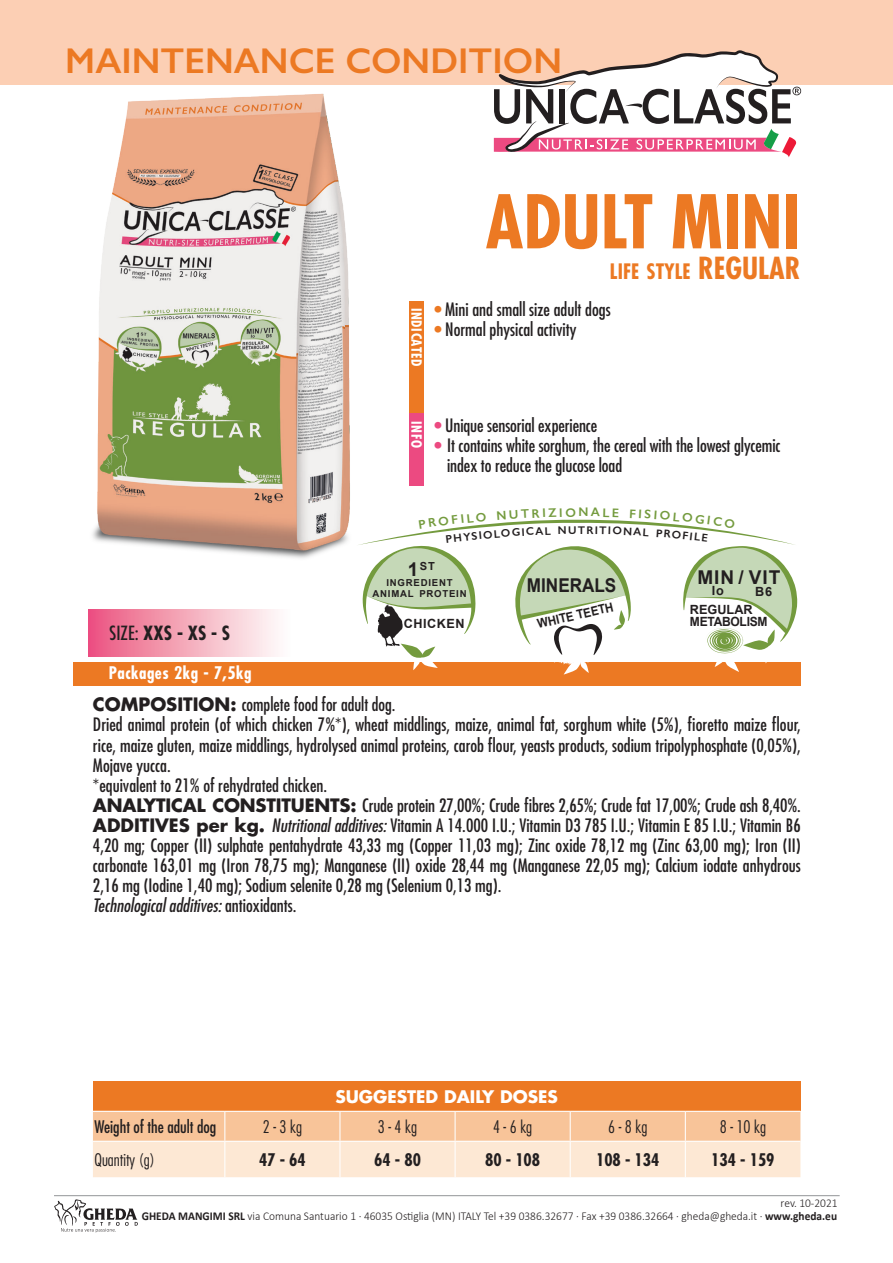
<style>
.page{position:relative;width:893px;height:1263px;background:#fff}
.page>*{position:absolute;margin:0;border:0;box-sizing:border-box;transform-origin:0 0}
.t1{font:700 condensed 71.85px "Futura Std";color:#ec7923}
.t2{font:600 36px "Gill Sans";color:#ec7923}
.t3{font:700 condensed 20.7px "Futura Std";color:#ec7923}
.t4{font:700 19.35px "Arial";color:#231f20}
.t5{font:700 condensed 19.05px "Futura Std";color:#231f20}
.t6{font:700 19.05px "Arial";color:#231f20;scale:.9 1}
.t7{font:700 19.05px "Arial";color:#231f20}
.t8{font:condensed 18px/20.1px "Futura Std";color:#231f20}
.t9{font:italic condensed 18px "Futura Std";color:#231f20}
.t10{font:300 condensed 16.95px "Futura Std";color:#231f20}
.t11{font:700 condensed 16.95px "Futura Std";color:#231f20}
.t12{font:700 16.95px "Futura Std";color:#fff}
.t13{font:condensed 16.95px "Futura Std";color:#231f20}
.t14{font:700 condensed 16.95px "Futura Std";letter-spacing:.03em;color:#fff}
.t15{font:700 condensed 13.8px "Futura Std";letter-spacing:.05em;color:#fff}
.t16{font:700 12.75px/11.6px "Arial";letter-spacing:-.025em;color:#231f20}
.t17{font:700 12.75px "Arial";color:#231f20;scale:.9 1}
.t18{font:700 12.75px "Arial";letter-spacing:.045em;color:#231f20}
.t19{font:700 12.75px "Arial";color:#231f20}
.t20{font:600 12.45px "Gill Sans";color:#749b3e}
.t21{font:700 12.3px "Arial";color:#231f20}
.t22{font:300 12px "Calibri";color:#231f20;scale:.95 1}
.t23{font:700 11.1px "Arial";color:#231f20}
.t24{font:600 11.1px "Gill Sans";color:#231f20}
.t25{font:700 9.6px/10.6px "Arial";letter-spacing:.08em;color:#231f20;text-align:center}
.s1{font-weight:400}
.s2{font-size:29.55px}
.s3{color:#ec7923}
.s4{color:#ec4a81}
.s5{font-size:19.05px}
.s6{font-weight:700;font-stretch:normal}
.s7{font-style:italic}
.s8{font-style:normal}
.s9{font-weight:700}
</style>
<div class="page">
<div style="left:73px;top:662px;width:728px;height:24px;background:#ec7923"></div>
<img style="left:30px;top:84px;width:378px;height:474px">
<div style="left:88px;top:610px;width:205px;height:47px;background:linear-gradient(to right,#eb557e,#fff)"></div>
<div style="left:409px;top:301px;width:15px;height:113px;background:#ec7923"></div>
<div style="left:409px;top:414px;width:15px;height:72px;background:#ec4a81"></div>
<div style="left:93px;top:1081px;width:707px;height:30px;background:#ec7923"></div>
<svg style="left:93px;top:1111px;width:707px;height:66px;background:#fad8ba"></svg>
<hr style="left:93px;top:1141px;width:132px;height:1px;background:#fff">
<hr style="left:225px;top:1141px;width:115px;height:1px;background:#fff">
<hr style="left:224px;top:1142px;width:1px;height:35px;background:#fff">
<hr style="left:340px;top:1141px;width:115px;height:1px;background:#fff">
<hr style="left:339px;top:1142px;width:1px;height:35px;background:#fff">
<hr style="left:455px;top:1141px;width:115px;height:1px;background:#fff">
<hr style="left:455px;top:1142px;width:1px;height:35px;background:#fff">
<hr style="left:570px;top:1141px;width:115px;height:1px;background:#fff">
<hr style="left:570px;top:1142px;width:1px;height:35px;background:#fff">
<hr style="left:685px;top:1141px;width:115px;height:1px;background:#fff">
<hr style="left:685px;top:1142px;width:1px;height:35px;background:#fff">
<div style="left:0;top:0;width:893px;height:84px;background:#fccfb4"></div>
<hr style="left:54px;top:1195px;width:786px;height:1px;background:#939598">
<svg style="left:54px;top:1199px;width:84px;height:33px"></svg>
<svg style="left:494px;top:50px;width:307px;height:108px"></svg>
<svg style="left:357px;top:508px;width:441px;height:166px"></svg>
<p class="t2" style="left:65px;top:39px;width:498px">MAINTENANCE CONDITION</p>
<p class="t5" style="left:110px;top:621px;width:122px"><span class="s1">SIZE:</span> XXS - XS - S</p>
<p class="t14" style="left:109px;top:663px;width:144px">Packages 2kg - 7,5kg</p>
<p class="t15" style="left:425px;top:308px;width:60px;rotate:90deg">INDICATED</p>
<p class="t1" style="left:485px;top:177px;width:317px">ADULT MINI</p>
<p class="t3" style="left:610px;top:259px;width:192px">LIFE STYLE <span class="s2">REGULAR</span></p>
<p class="t8" style="left:434px;top:299px;width:178px"><span class="s3">•</span> Mini and small size adult dogs</p>
<p class="t8" style="left:434px;top:319px;width:144px"><span class="s3">•</span> Normal physical activity</p>
<p class="t15" style="left:425px;top:421px;width:28px;rotate:90deg">INFO</p>
<p class="t8" style="left:434px;top:415px;width:165px"><span class="s4">•</span> Unique sensorial experience</p>
<p class="t8" style="left:447px;top:435px;width:335px;text-indent:-13px"><span class="s4">•</span> It contains white sorghum, the cereal with the lowest glycemic index to reduce the glucose load</p>
<p class="t20" style="left:578px;top:505px;width:12px">N</p>
<p class="t24" style="left:578px;top:523px;width:17px">TR</p>
<p class="t23" style="left:408px;top:558px;width:29px"><span class="s5">1</span>ST</p>
<p class="t4" style="left:728px;top:560px;width:35px">VIT</p>
<p class="t21" style="left:714px;top:582px;width:62px">A+B1+B6</p>
<p class="t7" style="left:697px;top:565px;width:84px">MIN / VIT</p>
<p class="t19" style="left:712px;top:582px;width:14px">Io</p>
<p class="t19" style="left:755px;top:583px;width:19px">B6</p>
<p class="t16" style="left:690px;top:604px;width:79px">REGULAR<br>METABOLISM</p>
<p class="t6" style="left:527px;top:573px;width:101px">MINERALS</p>
<p class="t17" style="left:536px;top:616px;width:88px;rotate:-13deg">WHITE TEETH</p>
<p class="t25" style="left:372px;top:578px;width:96px">INGREDIENT<br>ANIMAL PROTEIN</p>
<p class="t18" style="left:404px;top:615px;width:63px">CHICKEN</p>
<p class="t8" style="left:93px;top:694px;width:304px"><span class="s6">COMPOSITION:</span> complete food for adult dog.</p>
<p class="t8" style="left:93px;top:715px;width:709px">Dried animal protein (of which chicken 7%*), wheat middlings, maize, animal fat, sorghum white (5%), fioretto maize flour,</p>
<p class="t8" style="left:93px;top:735px;width:709px">rice, maize gluten, maize middlings, hydrolysed animal proteins, carob flour, yeasts products, sodium tripolyphosphate (0,05%),</p>
<p class="t8" style="left:93px;top:755px;width:79px">Mojave yucca.</p>
<p class="t8" style="left:93px;top:775px;width:236px">*equivalent to 21% of rehydrated chicken.</p>
<p class="t8" style="left:93px;top:795px;width:709px"><span class="s6">ANALYTICAL CONSTITUENTS:</span> Crude protein 27,00%; Crude fibres 2,65%; Crude fat 17,00%; Crude ash 8,40%.</p>
<p class="t8" style="left:93px;top:815px;width:709px"><span class="s6">ADDITIVES per kg.</span> <span class="s7">Nutritional additives:</span> Vitamin A 14.000 I.U.; Vitamin D3 785 I.U.; Vitamin E 85 I.U.; Vitamin B6</p>
<p class="t8" style="left:93px;top:835px;width:709px">4,20 mg; Copper (II) sulphate pentahydrate 43,33 mg (Copper 11,03 mg); Zinc oxide 78,12 mg (Zinc 63,00 mg); Iron (II)</p>
<p class="t8" style="left:93px;top:855px;width:709px">carbonate 163,01 mg (Iron 78,75 mg); Manganese (II) oxide 28,44 mg (Manganese 22,05 mg); Calcium iodate anhydrous</p>
<p class="t8" style="left:93px;top:875px;width:410px">2,16 mg (Iodine 1,40 mg); Sodium selenite 0,28 mg (Selenium 0,13 mg).</p>
<p class="t9" style="left:93px;top:895px;width:205px">Technological additives: <span class="s8">antioxidants.</span></p>
<p class="t12" style="left:335px;top:1085px;width:224px">SUGGESTED DAILY DOSES</p>
<p class="t13" style="left:94px;top:1117px;width:123px">Weight of the adult dog</p>
<p class="t10" style="left:263px;top:1117px;width:41px">2 - 3 kg</p>
<p class="t10" style="left:378px;top:1117px;width:41px">3 - 4 kg</p>
<p class="t10" style="left:493px;top:1117px;width:41px">4 - 6 kg</p>
<p class="t10" style="left:608px;top:1117px;width:41px">6 - 8 kg</p>
<p class="t10" style="left:720px;top:1117px;width:48px">8 - 10 kg</p>
<p class="t10" style="left:94px;top:1150px;width:62px">Quantity (g)</p>
<p class="t11" style="left:259px;top:1149px;width:48px">47 - 64</p>
<p class="t11" style="left:374px;top:1149px;width:48px">64 - 80</p>
<p class="t11" style="left:485px;top:1149px;width:57px">80 - 108</p>
<p class="t11" style="left:596px;top:1149px;width:65px">108 - 134</p>
<p class="t11" style="left:711px;top:1149px;width:65px">134 - 159</p>
<p class="t22" style="left:781px;top:1195px;width:61px">rev. 10-2021</p>
<p class="t22" style="left:142px;top:1208px;width:733px"><span class="s9">GHEDA MANGIMI SRL</span> via Comuna Santuario 1 · 46035 Ostiglia (MN) ITALY Tel +39 0386.32677 · Fax +39 0386.32664 · gheda@gheda.it · <span class="s9">www.gheda.eu</span></p>
</div>
